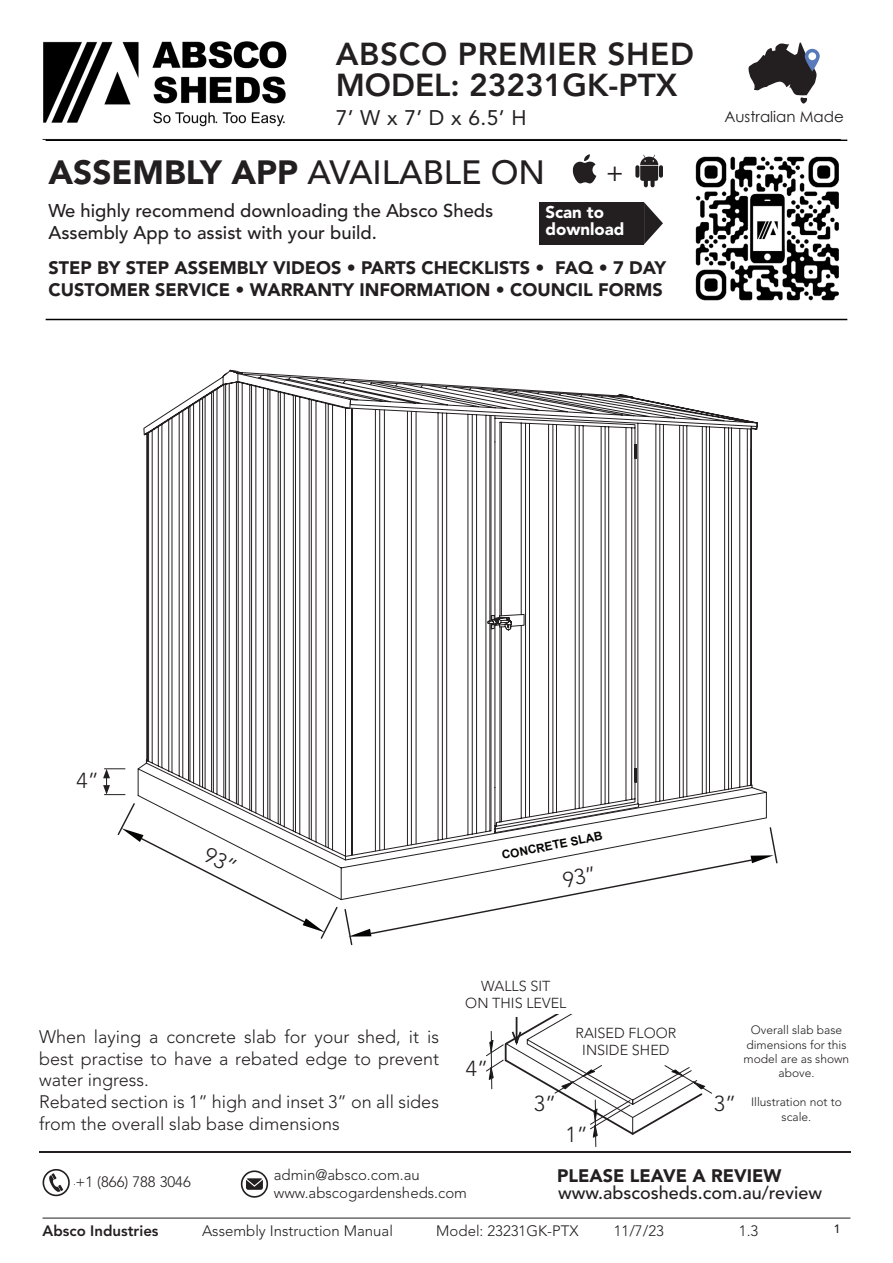
<style>
.page{position:relative;width:893px;height:1263px;background:#fff}
.page>*{position:absolute;margin:0;border:0;box-sizing:border-box;transform-origin:0 0}
.t1{font:900 33.45px "Avenir LT Std";color:#231f20}
.t2{font:800 31.5px/31.5px "Avenir LT Std";letter-spacing:.02em;color:#231f20}
.t3{font:27px "Myriad Pro";color:#231f20}
.t4{font:300 21.6px "Avenir LT Std";color:#231f20}
.t5{font:21px "Avenir LT Std";color:#231f20}
.t6{font:500 18.45px/22px "Avenir LT Std";color:#231f20}
.t7{font:300 18px/21.6px "Avenir LT Std";color:#231f20}
.t8{font:900 18px/21.6px "Avenir LT Std";color:#231f20}
.t9{font:500 18px "Avenir LT Std";color:#231f20}
.t10{font:900 16.8px/16.8px "Avenir LT Std";color:#fff}
.t11{font:16.2px/17.7px "Myriad Pro";color:#231f20}
.t12{font:300 15px/18px "Avenir LT Std";color:#231f20}
.t13{font:800 15px "Avenir LT Std";color:#231f20}
.t14{font:15px "Century Gothic";color:#231f20}
.t15{font:300 14.4px/17.2px "Avenir LT Std";color:#231f20;text-align:center}
.t16{font:300 12px/14.4px "Avenir LT Std";color:#231f20;text-align:center}
.t17{font:500 12px "Avenir LT Std";color:#231f20}
.t18{font:700 11.85px "Arial";color:#040503}
.s1{font-weight:500}
</style>
<div class="page">
<img style="left:43px;top:41px;width:244px;height:86px">
<hr style="left:43px;top:1218px;width:807px;height:1px;background:#231f20">
<svg style="left:748px;top:42px;width:72px;height:62px"></svg>
<hr style="left:43px;top:139px;width:798px;height:1px;background:#231f20">
<svg style="left:137px;top:374px;width:630px;height:526px"></svg>
<svg style="left:343px;top:826px;width:435px;height:120px"></svg>
<svg style="left:241px;top:1170px;width:27px;height:28px"></svg>
<svg style="left:43px;top:1169px;width:27px;height:27px"></svg>
<hr style="left:39px;top:1151px;width:812px;height:1px;background:#231f20">
<svg style="left:486px;top:1014px;width:226px;height:133px"></svg>
<img style="left:695px;top:156px;width:144px;height:145px">
<hr style="left:46px;top:319px;width:801px;height:1px;background:#000">
<hr style="left:46px;top:140px;width:801px;height:1px;background:#000">
<svg style="left:573px;top:154px;width:23px;height:30px"></svg>
<svg style="left:635px;top:155px;width:28px;height:33px"></svg>
<div style="left:540px;top:202px;width:104px;height:42px;background:#231f20"></div>
<svg style="left:644px;top:202px;width:19px;height:42px"></svg>
<svg style="left:103px;top:768px;width:22px;height:27px"></svg>
<svg style="left:348px;top:855px;width:426px;height:82px"></svg>
<svg style="left:117px;top:802px;width:222px;height:137px"></svg>
<h2 class="t2" style="left:336px;top:38px;width:360px">ABSCO PREMIER SHED<br>MODEL: 23231GK-PTX</h2>
<p class="t5" style="left:336px;top:105px;width:192px">7’ W x 7’ D x 6.5’ H</p>
<h1 class="t1" style="left:48px;top:152px;width:498px">ASSEMBLY APP <span class="s1">AVAILABLE ON</span></h1>
<h3 class="t3" style="left:607px;top:155px;width:18px">+</h3>
<p class="t6" style="left:48px;top:200px;width:446px">We highly recommend downloading the Absco Sheds<br>Assembly App to assist with your build.</p>
<p class="t10" style="left:545px;top:204px;width:80px">Scan to download</p>
<p class="t8" style="left:48px;top:257px;width:619px">STEP BY STEP ASSEMBLY VIDEOS • PARTS CHECKLISTS • FAQ • 7 DAY<br>CUSTOMER SERVICE • WARRANTY INFORMATION • COUNCIL FORMS</p>
<p class="t14" style="left:724px;top:106px;width:121px">Australian Made</p>
<p class="t4" style="left:77px;top:768px;width:24px">4”</p>
<p class="t18" style="left:500px;top:847px;width:104px;rotate:-11deg">CONCRETE SLAB</p>
<p class="t15" style="left:465px;top:977px;width:103px">WALLS SIT<br>ON THIS LEVEL</p>
<p class="t7" style="left:39px;top:1026px;width:402px">When laying a concrete slab for your shed, it is best practise to have a rebated edge to prevent water ingress.<br>Rebated section is 1” high and inset 3” on all sides from the overall slab base dimensions</p>
<p class="t16" style="left:744px;top:1023px;width:107px">Overall slab base dimensions for this model are as shown above.</p>
<p class="t15" style="left:575px;top:1024px;width:102px">RAISED FLOOR<br>INSIDE SHED</p>
<p class="t4" style="left:466px;top:1056px;width:24px">4”</p>
<p class="t4" style="left:714px;top:1090px;width:24px">3”</p>
<p class="t4" style="left:534px;top:1090px;width:24px">3”</p>
<p class="t16" style="left:751px;top:1095px;width:92px">Illustration not to scale.</p>
<p class="t4" style="left:565px;top:1121px;width:24px">1”</p>
<p class="t12" style="left:73px;top:1175px;width:117px">+1 (866) 788 3046</p>
<p class="t12" style="left:274px;top:1166px;width:195px">admin@absco.com.au www.abscogardensheds.com</p>
<p class="t11" style="left:81px;top:1166px;width:119px">AU: 1800 029 701</p>
<p class="t11" style="left:277px;top:1166px;width:173px">admin@absco.com.au www.abscosheds.com.au</p>
<p class="t12" style="left:76px;top:1173px;width:117px">+1 (866) 788 3046</p>
<p class="t8" style="left:557px;top:1165px;width:226px">PLEASE LEAVE A REVIEW</p>
<p class="t9" style="left:558px;top:1182px;width:266px">www.abscosheds.com.au/review</p>
<p class="t13" style="left:43px;top:1222px;width:118px">Absco Industries</p>
<p class="t12" style="left:202px;top:1222px;width:192px">Assembly Instruction Manual</p>
<p class="t12" style="left:436px;top:1222px;width:144px">Model: 23231GK-PTX</p>
<p class="t12" style="left:614px;top:1222px;width:52px">11/7/23</p>
<p class="t12" style="left:739px;top:1222px;width:21px">1.3</p>
<p class="t17" style="left:834px;top:1222px;width:8px">1</p>
</div>
